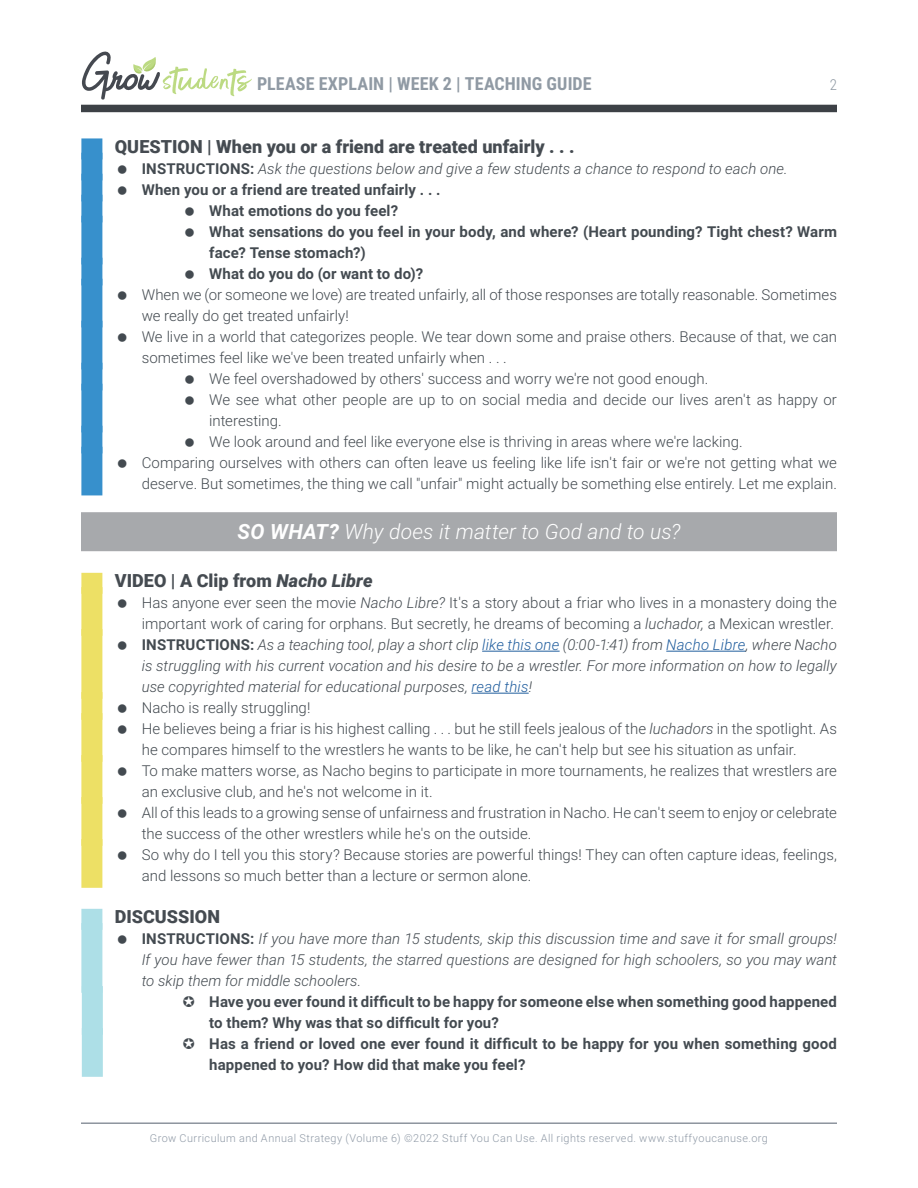
<style>
.page{position:relative;width:918px;height:1188px;background:#fff}
.page>*{position:absolute;margin:0;border:0;box-sizing:border-box;transform-origin:0 0}
.t1{font:italic 300 21px "Roboto";letter-spacing:.005em;color:#fff}
.t2{font:900 18px "Roboto";color:#454b51}
.t3{font:700 18px "Roboto Condensed";letter-spacing:.005em;color:#909aa4}
.t4{font:300 15px/21px "Roboto";color:#434a50}
.t5{font:700 15px/21px "Roboto";letter-spacing:.01em;color:#434a50}
.t6{font:italic 300 15px/21px "Roboto";letter-spacing:.005em;color:#434a50;text-align:justify}
.t7{font:300 15px "Roboto Condensed";color:#909aa4}
.t8{font:300 10.8px "Roboto";letter-spacing:.04em;color:#8f99a6}
.s1{font-weight:700;font-style:normal}
.s2{font-weight:700}
.s3{font-style:italic}
.s4{font-style:italic;color:#215e9e}
</style>
<div class="page">
<svg style="left:82px;top:51px;width:170px;height:49px"></svg>
<div style="left:81px;top:105px;width:756px;height:7px;background:#3d4146"></div>
<hr style="left:81px;top:1122px;width:756px;height:2px;background:#8d949e">
<div style="left:81px;top:138px;width:21px;height:21px;background:#3790cc"></div>
<div style="left:81px;top:153px;width:21px;height:27px;background:#3790cc"></div>
<div style="left:81px;top:174px;width:21px;height:27px;background:#3790cc"></div>
<div style="left:81px;top:195px;width:21px;height:27px;background:#3790cc"></div>
<div style="left:81px;top:216px;width:21px;height:48px;background:#3790cc"></div>
<div style="left:81px;top:258px;width:21px;height:27px;background:#3790cc"></div>
<div style="left:81px;top:279px;width:21px;height:48px;background:#3790cc"></div>
<div style="left:81px;top:321px;width:21px;height:48px;background:#3790cc"></div>
<div style="left:81px;top:363px;width:21px;height:27px;background:#3790cc"></div>
<div style="left:81px;top:384px;width:21px;height:48px;background:#3790cc"></div>
<div style="left:81px;top:426px;width:21px;height:27px;background:#3790cc"></div>
<div style="left:81px;top:447px;width:21px;height:48px;background:#3790cc"></div>
<div style="left:81px;top:512px;width:756px;height:39px;background:#a7a9ac"></div>
<div style="left:81px;top:573px;width:21px;height:21px;background:#ede065"></div>
<div style="left:81px;top:587px;width:21px;height:49px;background:#ede065"></div>
<div style="left:81px;top:629px;width:21px;height:70px;background:#ede065"></div>
<hr style="left:482px;top:651px;width:78px;height:1px;background:#215e9e">
<hr style="left:666px;top:651px;width:80px;height:1px;background:#215e9e">
<hr style="left:472px;top:693px;width:57px;height:1px;background:#215e9e">
<div style="left:81px;top:692px;width:21px;height:28px;background:#ede065"></div>
<div style="left:81px;top:713px;width:21px;height:49px;background:#ede065"></div>
<div style="left:81px;top:755px;width:21px;height:49px;background:#ede065"></div>
<div style="left:81px;top:797px;width:21px;height:49px;background:#ede065"></div>
<div style="left:81px;top:839px;width:21px;height:49px;background:#ede065"></div>
<div style="left:81px;top:909px;width:21px;height:21px;background:#addfe7"></div>
<div style="left:81px;top:923px;width:21px;height:70px;background:#addfe7"></div>
<div style="left:82px;top:986px;width:21px;height:49px;background:#addfe7"></div>
<div style="left:82px;top:1028px;width:21px;height:49px;background:#addfe7"></div>
<p class="t3" style="left:257px;top:71px;width:336px">PLEASE EXPLAIN | WEEK 2 | TEACHING GUIDE</p>
<p class="t7" style="left:830px;top:74px;width:9px">2</p>
<p class="t2" style="left:115px;top:134px;width:461px">QUESTION | When you or a friend are treated unfairly . . .</p>
<p class="t6" style="left:142px;top:157px;width:647px"><span class="s1">INSTRUCTIONS:</span> Ask the questions below and give a few students a chance to respond to each one.</p>
<p class="t5" style="left:142px;top:178px;width:300px">When you or a friend are treated unfairly . . .</p>
<p class="t5" style="left:209px;top:199px;width:190px">What emotions do you feel?</p>
<p class="t5" style="left:209px;top:220px;width:629px">What sensations do you feel in your body, and where? (Heart pounding? Tight chest? Warm</p>
<p class="t5" style="left:209px;top:241px;width:158px">face? Tense stomach?)</p>
<p class="t5" style="left:209px;top:262px;width:216px">What do you do (or want to do)?</p>
<p class="t4" style="left:142px;top:283px;width:697px">When we (or someone we love) are treated unfairly, all of those responses are totally reasonable. Sometimes</p>
<p class="t4" style="left:142px;top:304px;width:209px">we really do get treated unfairly!</p>
<p class="t4" style="left:142px;top:325px;width:697px">We live in a world that categorizes people. We tear down some and praise others. Because of that, we can</p>
<p class="t4" style="left:142px;top:346px;width:367px">sometimes feel like we've been treated unfairly when . . .</p>
<p class="t4" style="left:209px;top:367px;width:501px">We feel overshadowed by others' success and worry we're not good enough.</p>
<p class="t4" style="left:209px;top:388px;width:629px">We see what other people are up to on social media and decide our lives aren't as happy or</p>
<p class="t4" style="left:209px;top:409px;width:74px">interesting.</p>
<p class="t4" style="left:209px;top:430px;width:535px">We look around and feel like everyone else is thriving in areas where we're lacking.</p>
<p class="t4" style="left:142px;top:451px;width:697px">Comparing ourselves with others can often leave us feeling like life isn't fair or we're not getting what we</p>
<p class="t4" style="left:142px;top:472px;width:697px">deserve. But sometimes, the thing we call "unfair" might actually be something else entirely. Let me explain.</p>
<h1 class="t1" style="left:238px;top:517px;width:444px"><span class="s2">SO WHAT?</span> Why does it matter to God and to us?</h1>
<p class="t2" style="left:115px;top:568px;width:259px">VIDEO | A Clip from <span class="s3">Nacho Libre</span></p>
<p class="t4" style="left:142px;top:592px;width:697px">Has anyone ever seen the movie <span class="s3">Nacho Libre?</span> It's a story about a friar who lives in a monastery doing the important work of caring for orphans. But secretly, he dreams of becoming a <span class="s3">luchador,</span> a Mexican wrestler.<br><span class="s2">INSTRUCTIONS:</span> <span class="s3">As a teaching tool, play a short clip</span> <span class="s4">like this one</span> <span class="s3">(0:00-1:41) from</span> <span class="s4">Nacho Libre</span><span class="s3">, where Nacho is struggling with his current vocation and his desire to be a wrestler. For more information on how to legally use copyrighted material for educational purposes,</span> <span class="s4">read this</span><span class="s3">!<br></span>Nacho is really struggling!<br>He believes being a friar is his highest calling . . . but he still feels jealous of the <span class="s3">luchadors</span> in the spotlight. As he compares himself to the wrestlers he wants to be like, he can't help but see his situation as unfair.<br>To make matters worse, as Nacho begins to participate in more tournaments, he realizes that wrestlers are an exclusive club, and he's not welcome in it.<br>All of this leads to a growing sense of unfairness and frustration in Nacho. He can't seem to enjoy or celebrate the success of the other wrestlers while he's on the outside.<br>So why do I tell you this story? Because stories are powerful things! They can often capture ideas, feelings, and lessons so much better than a lecture or sermon alone.</p>
<p class="t2" style="left:115px;top:904px;width:107px">DISCUSSION</p>
<p class="t6" style="left:142px;top:928px;width:697px"><span class="s1">INSTRUCTIONS:</span> If you have more than 15 students, skip this discussion time and save it for small groups!<br>If you have fewer than 15 students, the starred questions are designed for high schoolers, so you may want to skip them for middle schoolers.</p>
<p class="t5" style="left:209px;top:991px;width:629px">Have you ever found it difficult to be happy for someone else when something good happened to them? Why was that so difficult for you?<br>Has a friend or loved one ever found it difficult to be happy for you when something good happened to you? How did that make you feel?</p>
<p class="t8" style="left:150px;top:1131px;width:620px">Grow Curriculum and Annual Strategy (Volume 6) ©2022 Stuff You Can Use. All rights reserved. www.stuffyoucanuse.org</p>
</div>
